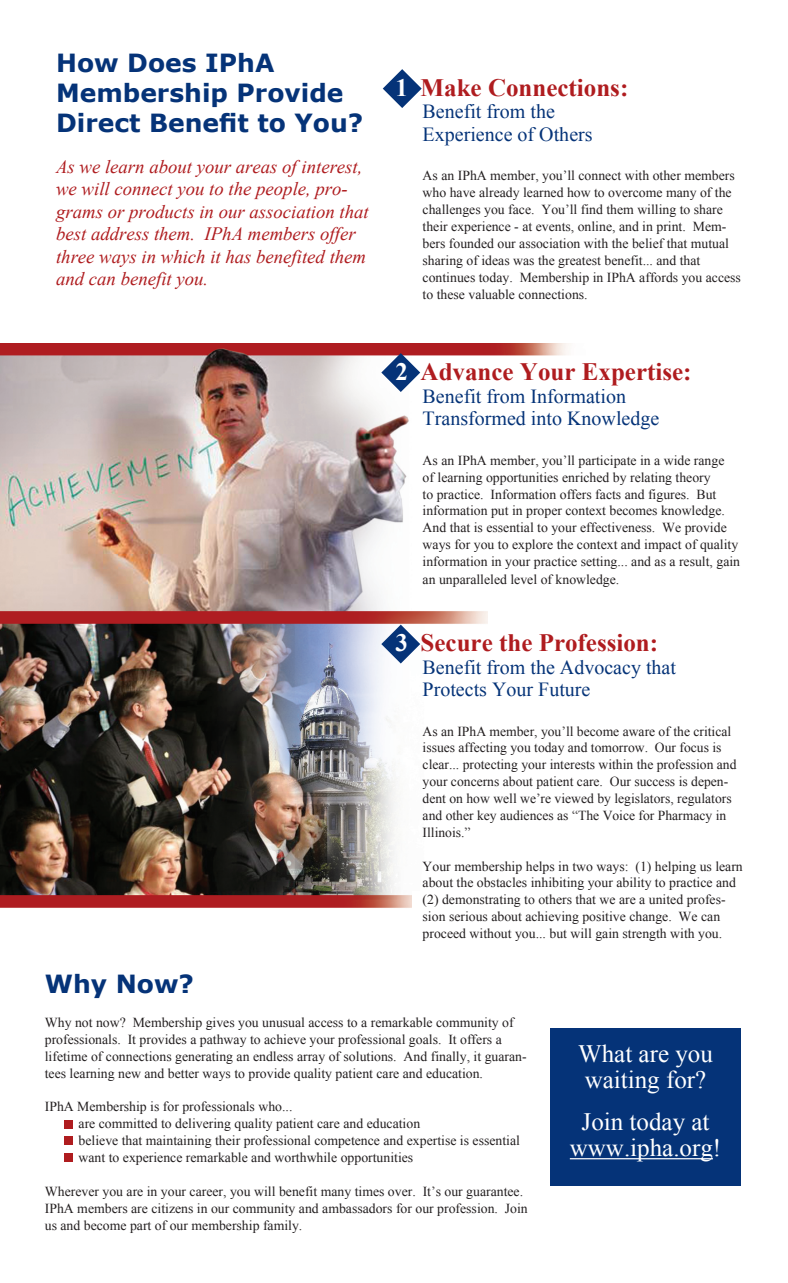
<style>
.page{position:relative;width:788px;height:1283px;background:#fff}
.page>*{position:absolute;margin:0;border:0;box-sizing:border-box;transform-origin:0 0}
.t1{font:700 25px "Times New Roman";color:#af1c1f}
.t2{font:700 25px/30px "Verdana";color:#053378}
.t3{font:25px/26.2px "Times New Roman";color:#fff}
.t4{font:20px/22.5px "Times New Roman";color:#053378}
.t5{font:italic 18.75px/22.5px "Times New Roman";color:#af1c1f}
.t6{font:13.75px/16.9px "Times New Roman";color:#231f20}
.s1{color:#fff}
</style>
<div class="page">
<div style="left:550px;top:1028px;width:190px;height:157px;background:#053378"></div>
<svg style="left:382px;top:69px;width:39px;height:39px"></svg>
<img style="left:0;top:343px;width:569px;height:565px">
<div style="left:488px;top:602px;width:114px;height:28px;background:#fff"></div>
<div style="left:412px;top:892px;width:184px;height:28px;background:#fff"></div>
<svg style="left:381px;top:353px;width:39px;height:39px"></svg>
<svg style="left:381px;top:624px;width:39px;height:39px"></svg>
<hr style="left:569px;top:1158px;width:144px;height:1px;background:#fff">
<div style="left:64px;top:1120px;width:8px;height:8px;background:#af1c1f"></div>
<div style="left:64px;top:1136px;width:8px;height:8px;background:#af1c1f"></div>
<div style="left:64px;top:1153px;width:8px;height:8px;background:#af1c1f"></div>
<h1 class="t2" style="left:56px;top:48px;width:309px">How Does IPhA<br>Membership Provide<br>Direct Benefit to You?</h1>
<h3 class="t5" style="left:56px;top:155px;width:314px">As we learn about your areas of interest, we will connect you to the people, pro&shy;grams or products in our association that best address them. IPhA members offer three ways in which it has benefited them and can benefit you.</h3>
<h1 class="t1" style="left:395px;top:70px;width:234px"><span class="s1">1</span> Make Connections:</h1>
<h2 class="t4" style="left:422px;top:100px;width:171px">Benefit from the<br>Experience of Others</h2>
<p class="t6" style="left:422px;top:167px;width:320px">As an IPhA member, you’ll connect with other members who have already learned how to overcome many of the challenges you face. You’ll find them willing to share their experience - at events, online, and in print. Mem&shy;bers founded our association with the belief that mutual sharing of ideas was the greatest benefit... and that continues today. Membership in IPhA affords you access to these valuable connections.</p>
<h1 class="t1" style="left:395px;top:355px;width:297px"><span class="s1">2</span> Advance Your Expertise:</h1>
<h2 class="t4" style="left:422px;top:385px;width:238px">Benefit from Information<br>Transformed into Knowledge</h2>
<p class="t6" style="left:422px;top:451px;width:319px">As an IPhA member, you’ll participate in a wide range<br>of learning opportunities enriched by relating theory<br>to practice. Information offers facts and figures. But information put in proper context becomes knowledge.<br>And that is essential to your effectiveness. We provide ways for you to explore the context and impact of quality information in your practice setting... and as a result, gain an unparalleled level of knowledge.</p>
<h1 class="t1" style="left:395px;top:625px;width:264px"><span class="s1">3</span> Secure the Profession:</h1>
<h2 class="t4" style="left:422px;top:655px;width:255px">Benefit from the Advocacy that<br>Protects Your Future</h2>
<p class="t6" style="left:422px;top:722px;width:315px">As an IPhA member, you’ll become aware of the critical issues affecting you today and tomorrow. Our focus is clear... protecting your interests within the profession and your concerns about patient care. Our success is depen&shy;dent on how well we’re viewed by legislators, regulators and other key audiences as “The Voice for Pharmacy in Illinois.”</p>
<p class="t6" style="left:422px;top:857px;width:322px">Your membership helps in two ways: (1) helping us learn about the obstacles inhibiting your ability to practice and (2) demonstrating to others that we are a united profes&shy;sion serious about achieving positive change. We can proceed without you... but will gain strength with you.</p>
<h1 class="t2" style="left:45px;top:968px;width:151px">Why Now?</h1>
<p class="t6" style="left:45px;top:1013px;width:483px">Why not now? Membership gives you unusual access to a remarkable community of professionals. It provides a pathway to achieve your professional goals. It offers a lifetime of connections generating an endless array of solutions. And finally, it guaran&shy;tees learning new and better ways to provide quality patient care and education.</p>
<p class="t6" style="left:79px;top:1098px;width:443px;text-indent:-34px">IPhA Membership is for professionals who...<br>are committed to delivering quality patient care and education<br>believe that maintaining their professional competence and expertise is essential want to experience remarkable and worthwhile opportunities</p>
<p class="t6" style="left:45px;top:1182px;width:484px">Wherever you are in your career, you will benefit many times over. It’s our guarantee.<br>IPhA members are citizens in our community and ambassadors for our profession. Join us and become part of our membership family.</p>
<h1 class="t3" style="left:578px;top:1040px;width:136px">What are you waiting for?</h1>
<h1 class="t3" style="left:569px;top:1107px;width:153px;text-align:center">Join today at www.ipha.org!</h1>
</div>
